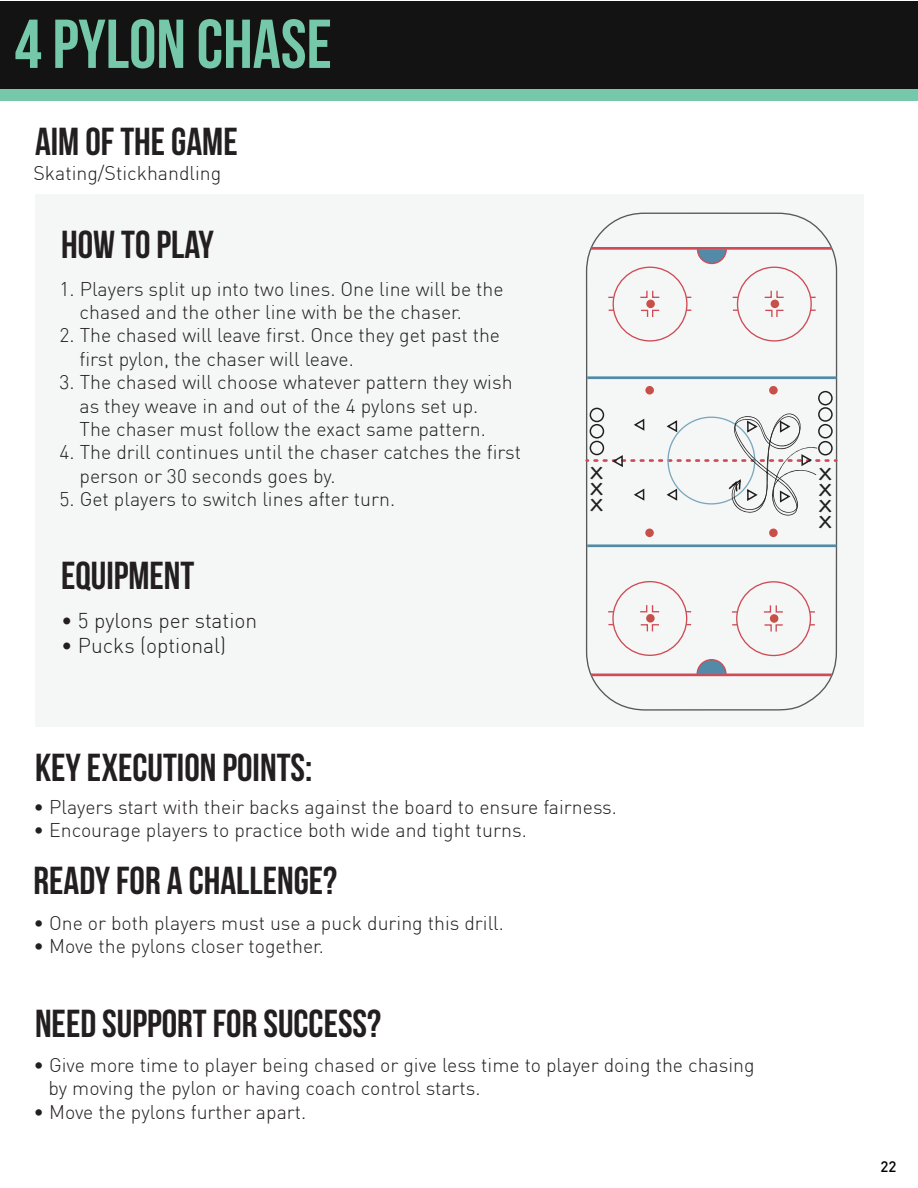
<style>
.page{position:relative;width:918px;height:1188px;background:#fff}
.page>*{position:absolute;margin:0;border:0;box-sizing:border-box;transform-origin:0 0}
.t1{font:69px "Bebas Neue";color:#76c8ab}
.t2{font:39px "Bebas Neue";color:#231f20}
.t3{font:22.95px/32.1px "Orator Std";color:#231f20;scale:1.38 1}
.t4{font:300 21px "DIN";color:#231f20}
.t5{font:300 19.5px/23.4px "DIN";color:#231f20}
.t6{font:500 15px "DIN";color:#000}
</style>
<div class="page">
<div style="left:35px;top:195px;width:562px;height:532px;background:#f5f7f7"></div>
<div style="left:0;top:1px;width:918px;height:88px;background:#141313"></div>
<div style="left:0;top:89px;width:918px;height:12px;background:#76c8ab"></div>
<div style="left:554px;top:195px;width:309px;height:532px;background:#f5f7f7"></div>
<svg style="left:585px;top:212px;width:253px;height:499px"></svg>
<hr style="left:591px;top:674px;width:241px;height:2px;background:#cf4c56">
<hr style="left:591px;top:247px;width:241px;height:3px;background:#cf4c56">
<hr style="left:587px;top:544px;width:250px;height:3px;background:#528aa7">
<hr style="left:587px;top:376px;width:250px;height:3px;background:#528aa7">
<div style="left:645px;top:386px;width:9px;height:9px;background:#c75048;border-radius:50%"></div>
<div style="left:769px;top:386px;width:9px;height:9px;background:#c75048;border-radius:50%"></div>
<div style="left:769px;top:529px;width:9px;height:8px;background:#c75048;border-radius:50%"></div>
<div style="left:645px;top:529px;width:9px;height:8px;background:#c75048;border-radius:50%"></div>
<svg style="left:696px;top:658px;width:31px;height:16px"></svg>
<svg style="left:696px;top:249px;width:32px;height:16px"></svg>
<div style="left:770px;top:614px;width:8px;height:9px;background:#c75048;border-radius:50%"></div>
<svg style="left:763px;top:624px;width:21px;height:9px"></svg>
<svg style="left:763px;top:604px;width:21px;height:9px"></svg>
<div style="left:736px;top:581px;width:75px;height:75px;border:1px solid #cf4c56;border-radius:50%"></div>
<div style="left:646px;top:614px;width:9px;height:9px;background:#c75048;border-radius:50%"></div>
<svg style="left:639px;top:623px;width:21px;height:10px"></svg>
<svg style="left:639px;top:604px;width:22px;height:9px"></svg>
<div style="left:612px;top:581px;width:75px;height:75px;border:1px solid #cf4c56;border-radius:50%"></div>
<div style="left:771px;top:300px;width:8px;height:8px;background:#c75048;border-radius:50%"></div>
<svg style="left:764px;top:309px;width:21px;height:9px"></svg>
<svg style="left:763px;top:289px;width:22px;height:10px"></svg>
<div style="left:737px;top:267px;width:75px;height:75px;border:1px solid #cf4c56;border-radius:50%"></div>
<div style="left:646px;top:300px;width:9px;height:8px;background:#c75048;border-radius:50%"></div>
<svg style="left:640px;top:309px;width:21px;height:9px"></svg>
<svg style="left:639px;top:289px;width:22px;height:10px"></svg>
<div style="left:613px;top:267px;width:75px;height:75px;border:1px solid #cf4c56;border-radius:50%"></div>
<div style="left:590px;top:408px;width:14px;height:14px;border:1px solid #231f20;border-radius:50%"></div>
<div style="left:590px;top:441px;width:14px;height:14px;border:1px solid #231f20;border-radius:50%"></div>
<div style="left:590px;top:424px;width:14px;height:15px;border:1px solid #231f20;border-radius:50%"></div>
<div style="left:818px;top:391px;width:15px;height:14px;border:1px solid #231f20;border-radius:50%"></div>
<div style="left:818px;top:407px;width:15px;height:15px;border:1px solid #231f20;border-radius:50%"></div>
<svg style="left:595px;top:411px;width:241px;height:105px"></svg>
<h1 class="t1" style="left:14px;top:6px;width:319px">4 PYLON CHASE</h1>
<h2 class="t2" style="left:35px;top:121px;width:204px">AIM OF THE GAME</h2>
<p class="t5" style="left:34px;top:161px;width:189px">Skating/Stickhandling</p>
<h2 class="t2" style="left:61px;top:223px;width:154px">HOW TO PLAY</h2>
<p class="t5" style="left:80px;top:277px;width:426px;text-indent:-20px">1. Players split up into two lines. One line will be the chased and the other line with be the chaser.</p>
<p class="t5" style="left:80px;top:324px;width:422px;text-indent:-20px">2. The chased will leave first. Once they get past the first pylon, the chaser will leave.</p>
<p class="t5" style="left:80px;top:370px;width:435px;text-indent:-20px">3. The chased will choose whatever pattern they wish as they weave in and out of the 4 pylons set up.<br>The chaser must follow the exact same pattern.</p>
<p class="t5" style="left:80px;top:441px;width:443px;text-indent:-20px">4. The drill continues until the chaser catches the first person or 30 seconds goes by.</p>
<p class="t5" style="left:60px;top:487px;width:337px">5. Get players to switch lines after turn.</p>
<h2 class="t2" style="left:61px;top:554px;width:135px">EQUIPMENT</h2>
<p class="t4" style="left:61px;top:607px;width:198px">• 5 pylons per station</p>
<p class="t4" style="left:61px;top:632px;width:167px">• Pucks (optional)</p>
<p class="t3" style="left:587px;top:454px;width:15px">x x</p>
<p class="t3" style="left:587px;top:470px;width:15px">x</p>
<h2 class="t2" style="left:35px;top:746px;width:279px">KEY EXECUTION POINTS:</h2>
<p class="t5" style="left:34px;top:795px;width:585px">• Players start with their backs against the board to ensure fairness.</p>
<p class="t5" style="left:34px;top:818px;width:495px">• Encourage players to practice both wide and tight turns.</p>
<h2 class="t2" style="left:34px;top:859px;width:305px">READY FOR A CHALLENGE?</h2>
<p class="t5" style="left:34px;top:911px;width:472px">• One or both players must use a puck during this drill.</p>
<p class="t5" style="left:34px;top:934px;width:292px">• Move the pylons closer together.</p>
<h2 class="t2" style="left:35px;top:1002px;width:348px">NEED SUPPORT FOR SUCCESS?</h2>
<p class="t5" style="left:48px;top:1053px;width:708px;text-indent:-15px">• Give more time to player being chased or give less time to player doing the chasing by moving the pylon or having coach control starts.</p>
<p class="t5" style="left:34px;top:1100px;width:274px">• Move the pylons further apart.</p>
<p class="t3" style="left:816px;top:448px;width:15px;line-height:48px">x x</p>
<p class="t3" style="left:816px;top:471px;width:15px">x</p>
<p class="t3" style="left:816px;top:488px;width:15px">x</p>
<p class="t6" style="left:880px;top:1157px;width:17px">22</p>
</div>
